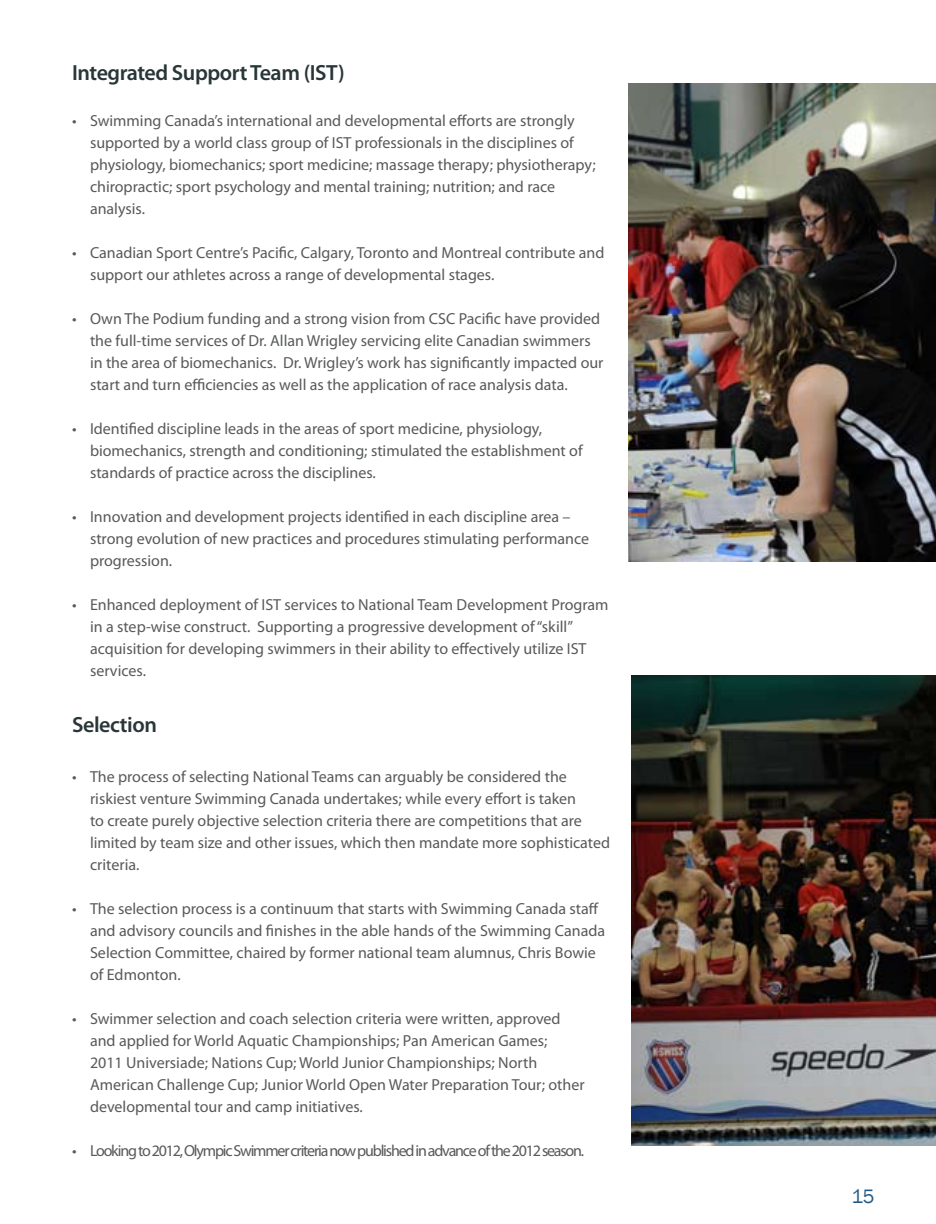
<style>
.page{position:relative;width:936px;height:1224px;background:#fff}
.page>*{position:absolute;margin:0;border:0;box-sizing:border-box;transform-origin:0 0}
.t1{font:600 22px "Myriad Pro";letter-spacing:-.02em;color:#293638}
.t2{font:20px "Franklin Gothic";color:#225b88}
.t3{font:16px/22px "Myriad Pro";color:#58595b}
.t4{font:16px "Myriad Pro";letter-spacing:-.075em;color:#58595b}
</style>
<div class="page">
<img style="left:628px;top:83px;width:308px;height:478px">
<img style="left:632px;top:675px;width:304px;height:470px">
<h1 class="t1" style="left:72px;top:58px;width:274px">Integrated Support Team (IST)</h1>
<p class="t3" style="left:90px;top:109px;width:507px;text-indent:-18px">• Swimming Canada’s international and developmental efforts are strongly supported by a world class group of IST professionals in the disciplines of physiology, biomechanics; sport medicine; massage therapy; physiotherapy; chiropractic; sport psychology and mental training; nutrition; and race analysis.</p>
<p class="t3" style="left:90px;top:241px;width:516px;text-indent:-18px">• Canadian Sport Centre’s Pacific, Calgary, Toronto and Montreal contribute and support our athletes across a range of developmental stages.</p>
<p class="t3" style="left:90px;top:307px;width:515px;text-indent:-18px">• Own The Podium funding and a strong vision from CSC Pacific have provided the full-time services of Dr. Allan Wrigley servicing elite Canadian swimmers in the area of biomechanics. Dr. Wrigley’s work has significantly impacted our start and turn efficiencies as well as the application of race analysis data.</p>
<p class="t3" style="left:90px;top:417px;width:494px;text-indent:-18px">• Identified discipline leads in the areas of sport medicine, physiology, biomechanics, strength and conditioning; stimulated the establishment of standards of practice across the disciplines.</p>
<p class="t3" style="left:90px;top:505px;width:501px;text-indent:-18px">• Innovation and development projects identified in each discipline area – strong evolution of new practices and procedures stimulating performance progression.</p>
<p class="t3" style="left:90px;top:593px;width:520px;text-indent:-18px">• Enhanced deployment of IST services to National Team Development Program in a step-wise construct. Supporting a progressive development of “skill” acquisition for developing swimmers in their ability to effectively utilize IST services.</p>
<h1 class="t1" style="left:72px;top:710px;width:86px">Selection</h1>
<p class="t3" style="left:90px;top:765px;width:522px;text-indent:-18px">• The process of selecting National Teams can arguably be considered the riskiest venture Swimming Canada undertakes; while every effort is taken<br>to create purely objective selection criteria there are competitions that are limited by team size and other issues, which then mandate more sophisticated criteria.</p>
<p class="t3" style="left:90px;top:897px;width:517px;text-indent:-18px">• The selection process is a continuum that starts with Swimming Canada staff and advisory councils and finishes in the able hands of the Swimming Canada Selection Committee, chaired by former national team alumnus, Chris Bowie of Edmonton.</p>
<p class="t3" style="left:90px;top:1007px;width:496px;text-indent:-18px">• Swimmer selection and coach selection criteria were written, approved and applied for World Aquatic Championships; Pan American Games;<br>2011 Universiade; Nations Cup; World Junior Championships; North American Challenge Cup; Junior World Open Water Preparation Tour; other developmental tour and camp initiatives.</p>
<p class="t4" style="left:72px;top:1140px;width:514px">• Lookingto2012,OlympicSwimmercriterianowpublishedinadvanceofthe2012season.</p>
<p class="t2" style="left:851px;top:1184px;width:25px">15</p>
</div>
